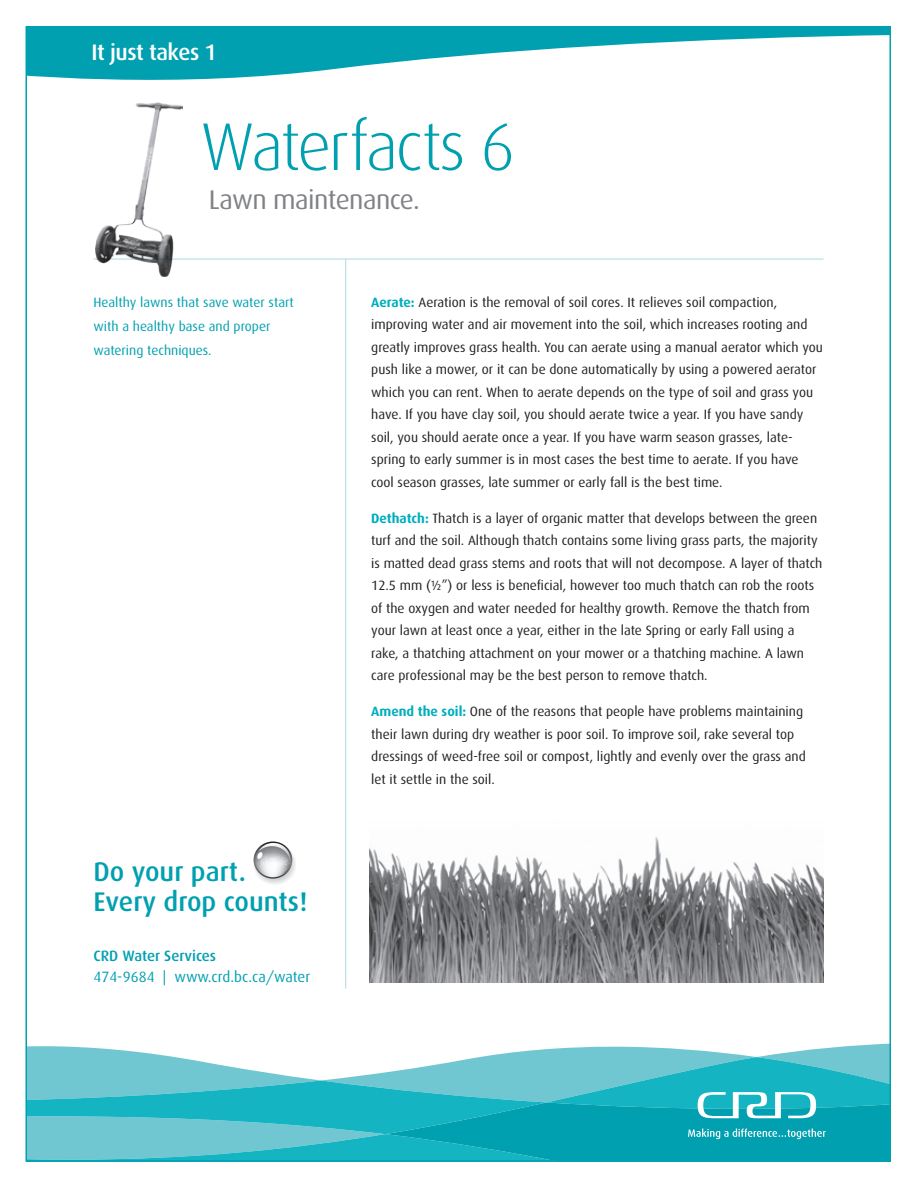
<style>
.page{position:relative;width:918px;height:1188px;background:#fff}
.page>*{position:absolute;margin:0;border:0;box-sizing:border-box;transform-origin:0 0}
.t1{font:300 67.5px "Dax";letter-spacing:-.04em;color:#00a0b0}
.t2{font:500 27px/30px "Dax";color:#00a0b0}
.t3{font:27px "Dax";letter-spacing:-.02em;color:#808285}
.t4{font:500 22.5px "Dax";letter-spacing:-.02em;color:#fff}
.t5{font:15px "Dax";color:#00a0b0}
.t6{font:500 15px "Dax";color:#00a0b0}
.body_text{font:13.5px/22.5px "Dax";color:#231f20}
.side_block{font:13.5px/24px "Dax";color:#00a0b0}
.s1{font-weight:700;color:#00aebd}
</style>
<div class="page">
<img style="left:370px;top:837px;width:454px;height:145px">
<hr style="left:94px;top:259px;width:730px;height:1px;background:#aadbe2">
<hr style="left:345px;top:259px;width:1px;height:730px;background:#aadbe2">
<img style="left:95px;top:102px;width:87px;height:175px">
<svg style="left:29px;top:29px;width:859px;height:51px;fill:#00a0b0"></svg>
<svg style="left:29px;top:1047px;width:859px;height:112px;background:#4abeca"></svg>
<div style="left:254px;top:844px;width:42px;height:41px;background:#fbfbfb;border-radius:50%"></div>
<div style="left:254px;top:845px;width:42px;height:39px;background:#f6f6f7;border-radius:50%"></div>
<div style="left:254px;top:845px;width:41px;height:39px;background:#f4f5f5;border-radius:50%"></div>
<div style="left:255px;top:845px;width:40px;height:39px;background:#f2f3f4;border-radius:50%"></div>
<div style="left:255px;top:846px;width:40px;height:37px;background:#efeff0;border-radius:50%"></div>
<div style="left:256px;top:846px;width:38px;height:37px;background:#ebebed;border-radius:50%"></div>
<div style="left:256px;top:847px;width:37px;height:35px;background:#e5e6e8;border-radius:50%"></div>
<div style="left:257px;top:848px;width:36px;height:33px;background:#e1e2e4;border-radius:50%"></div>
<div style="left:257px;top:848px;width:35px;height:33px;background:#dfe0e2;border-radius:50%"></div>
<div style="left:258px;top:849px;width:34px;height:32px;background:#dcdddf;border-radius:50%"></div>
<div style="left:258px;top:849px;width:33px;height:31px;background:#d8d9db;border-radius:50%"></div>
<div style="left:259px;top:849px;width:32px;height:31px;background:#d5d6d8;border-radius:50%"></div>
<div style="left:260px;top:850px;width:30px;height:29px;background:#c5c6c8;border-radius:50%"></div>
<svg style="left:254px;top:842px;width:38px;height:37px"></svg>
<svg style="left:255px;top:843px;width:36px;height:34px"></svg>
<p class="t4" style="left:92px;top:40px;width:127px">It just takes 1</p>
<p class="t1" style="left:200px;top:110px;width:316px">Waterfacts 6</p>
<p class="t3" style="left:209px;top:185px;width:213px">Lawn maintenance.</p>
<p class="side_block" style="left:94px;top:290px;width:202px">Healthy lawns that save water start with a healthy base and proper watering techniques.</p>
<p class="body_text" style="left:371px;top:291px;width:453px"><span class="s1">Aerate:</span> Aeration is the removal of soil cores. It relieves soil compaction, improving water and air movement into the soil, which increases rooting and greatly improves grass health. You can aerate using a manual aerator which you push like a mower, or it can be done automatically by using a powered aerator which you can rent. When to aerate depends on the type of soil and grass you have. If you have clay soil, you should aerate twice a year. If you have sandy soil, you should aerate once a year. If you have warm season grasses, late&shy;spring to early summer is in most cases the best time to aerate. If you have cool season grasses, late summer or early fall is the best time.</p>
<p class="body_text" style="left:371px;top:507px;width:453px"><span class="s1">Dethatch:</span> Thatch is a layer of organic matter that develops between the green turf and the soil. Although thatch contains some living grass parts, the majority is matted dead grass stems and roots that will not decompose. A layer of thatch 12.5 mm (½”) or less is beneficial, however too much thatch can rob the roots of the oxygen and water needed for healthy growth. Remove the thatch from your lawn at least once a year, either in the late Spring or early Fall using a rake, a thatching attachment on your mower or a thatching machine. A lawn care professional may be the best person to remove thatch.</p>
<p class="body_text" style="left:371px;top:700px;width:436px"><span class="s1">Amend the soil:</span> One of the reasons that people have problems maintaining their lawn during dry weather is poor soil. To improve soil, rake several top dressings of weed-free soil or compost, lightly and evenly over the grass and let it settle in the soil.</p>
<p class="t2" style="left:94px;top:857px;width:215px">Do your part.<br>Every drop counts!</p>
<p class="t6" style="left:94px;top:947px;width:124px">CRD Water Services</p>
<p class="t5" style="left:94px;top:969px;width:218px">474-9684 | www.crd.bc.ca/water</p>
</div>
